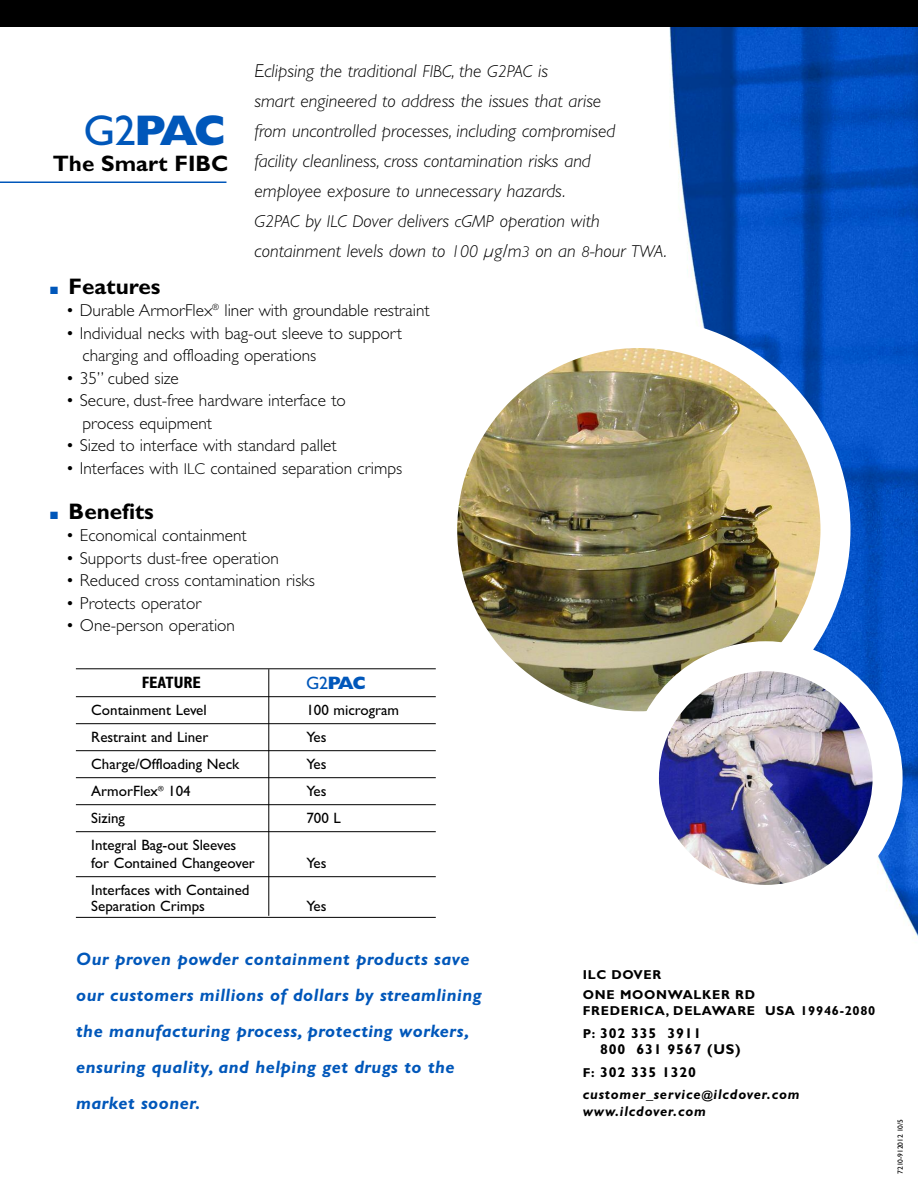
<style>
.page{position:relative;width:918px;height:1188px;background:#fff}
.page>*{position:absolute;margin:0;border:0;box-sizing:border-box;transform-origin:0 0}
.t1{font:800 43.05px "Gill Sans";color:#0057ba}
.t2{font:700 22.5px "Gill Sans";color:#000}
.t3{font:700 22.35px "Gill Sans";color:#000}
.t4{font:italic 300 18.75px/30px "Gill Sans";color:#000}
.t5{font:italic 700 18px/36px "Gill Sans";letter-spacing:.025em;color:#0057ba}
.t6{font:800 18px "Gill Sans";color:#0057ba}
.t7{font:300 17.25px/22.5px "Gill Sans";color:#000}
.t8{font:700 condensed 16.5px "Gill Sans";color:#000}
.t9{font:15px/18px "Gill Sans";color:#000}
.t10{font:italic 700 14.25px/22.5px "Gill Sans";letter-spacing:.055em;color:#000}
.t11{font:700 14.25px/16.5px "Gill Sans";letter-spacing:.055em;color:#000}
.t12{font:700 12.9px/19.5px "Gill Sans";letter-spacing:.055em;color:#000}
.t13{font:7.5px "Gill Sans";letter-spacing:-.01em;color:#000}
.s1{font-weight:400}
.s2{font-size:17.25px}
.s3{font-size:15.75px}
.s4{color:#0057ba}
.s5{font-size:12.9px}
.s6{font-style:normal;font-size:12.9px}
.s7{font-style:normal}
.s8{font-size:11.7px}
</style>
<div class="page">
<img style="left:39px;top:27px;width:879px;height:911px">
<div style="left:0;top:0;width:918px;height:27px;background:#000"></div>
<hr style="left:76px;top:669px;width:360px;height:1px;background:#000">
<hr style="left:76px;top:696px;width:360px;height:1px;background:#000">
<hr style="left:76px;top:723px;width:360px;height:1px;background:#000">
<hr style="left:76px;top:750px;width:360px;height:1px;background:#000">
<hr style="left:76px;top:777px;width:360px;height:1px;background:#000">
<hr style="left:76px;top:804px;width:360px;height:1px;background:#000">
<hr style="left:76px;top:831px;width:360px;height:1px;background:#000">
<hr style="left:76px;top:876px;width:360px;height:1px;background:#000">
<hr style="left:76px;top:917px;width:360px;height:1px;background:#000">
<hr style="left:269px;top:669px;width:1px;height:247px;background:#000">
<img style="left:427px;top:318px;width:423px;height:423px">
<img style="left:629px;top:641px;width:274px;height:274px">
<hr style="left:0;top:182px;width:226px;height:1px;background:#0057ba">
<h1 class="t1" style="left:84px;top:114px;width:144px"><span class="s1">G2</span>PAC</h1>
<p class="t3" style="left:53px;top:155px;width:177px">The Smart FIBC</p>
<p class="t4" style="left:254px;top:57px;width:414px">Eclipsing the traditional <span class="s2">FIBC</span>, the <span class="s2">G2PAC</span> is<br>smart engineered to address the issues that arise<br>from uncontrolled processes, including compromised<br>facility cleanliness, cross contamination risks and<br>employee exposure to unnecessary hazards.<br><span class="s2">G2PAC</span> by <span class="s2">ILC D</span>over delivers <span class="s2">cGMP</span> operation with containment levels down to <span class="s2">100</span> µg/m<span class="s3">3</span> on an <span class="s3">8</span>-hour <span class="s2">TWA</span>.</p>
<h2 class="t2" style="left:50px;top:277px;width:112px"><span class="s4">■</span> Features</h2>
<p class="t7" style="left:66px;top:301px;width:365px">• Durable ArmorFlex<sup>®</sup> liner with groundable restraint</p>
<p class="t7" style="left:83px;top:323px;width:321px;text-indent:-17px">• Individual necks with bag-out sleeve to support charging and offloading operations</p>
<p class="t7" style="left:66px;top:368px;width:114px">• 35” cubed size</p>
<p class="t7" style="left:83px;top:391px;width:265px;text-indent:-17px">• Secure, dust-free hardware interface to process equipment</p>
<p class="t7" style="left:66px;top:436px;width:272px">• Sized to interface with standard pallet</p>
<p class="t7" style="left:66px;top:458px;width:338px">• Interfaces with <span class="s3">ILC</span> contained separation crimps</p>
<h2 class="t2" style="left:50px;top:502px;width:105px"><span class="s4">■</span> Benefits</h2>
<p class="t7" style="left:66px;top:526px;width:182px">• Economical containment</p>
<p class="t7" style="left:66px;top:548px;width:214px">• Supports dust-free operation</p>
<p class="t7" style="left:66px;top:571px;width:251px">• Reduced cross contamination risks</p>
<p class="t7" style="left:66px;top:593px;width:137px">• Protects operator</p>
<p class="t7" style="left:66px;top:616px;width:171px">• One-person operation</p>
<p class="t8" style="left:142px;top:676px;width:61px">FEATURE</p>
<p class="t6" style="left:306px;top:676px;width:61px"><span class="s1">G2</span>PAC</p>
<p class="t9" style="left:91px;top:701px;width:117px">Containment Level</p>
<p class="t9" style="left:306px;top:701px;width:94px">100 microgram</p>
<p class="t9" style="left:91px;top:728px;width:119px">Restraint and Liner</p>
<p class="t9" style="left:306px;top:728px;width:22px">Yes</p>
<p class="t9" style="left:91px;top:755px;width:150px">Charge/Offloading Neck</p>
<p class="t9" style="left:306px;top:755px;width:22px">Yes</p>
<p class="t9" style="left:91px;top:782px;width:101px">ArmorFlex<sup>®</sup> 104</p>
<p class="t9" style="left:306px;top:782px;width:22px">Yes</p>
<p class="t9" style="left:91px;top:809px;width:35px">Sizing</p>
<p class="t9" style="left:306px;top:809px;width:36px">700 L</p>
<p class="t9" style="left:91px;top:836px;width:165px">Integral Bag-out Sleeves for Contained Changeover</p>
<p class="t9" style="left:306px;top:854px;width:22px">Yes</p>
<p class="t9" style="left:91px;top:882px;width:160px;line-height:16.5px">Interfaces with Contained<br>Separation Crimps</p>
<p class="t9" style="left:306px;top:897px;width:22px">Yes</p>
<p class="t5" style="left:76px;top:942px;width:407px">Our proven powder containment products save our customers millions of dollars by streamlining the manufacturing process, protecting workers, ensuring quality, and helping get drugs to the market sooner.</p>
<p class="t12" style="left:583px;top:966px;width:174px">ILC DOVER<br>ONE MOONWALKER RD</p>
<p class="t12" style="left:583px;top:1002px;width:294px">FREDERICA, DELAWARE USA 19946-2080</p>
<p class="t11" style="left:600px;top:1026px;width:142px;text-indent:-17px"><span class="s5">P:</span> 302 335 3911<br>800 631 9567 (US)</p>
<p class="t10" style="left:583px;top:1062px;width:218px"><span class="s6">F:</span> <span class="s7">302 335 1320 </span>customer_service<span class="s8">@</span>ilcdover.com</p>
<p class="t10" style="left:583px;top:1101px;width:125px">www.ilcdover.com</p>
<p class="t13" style="left:896px;top:1174px;width:56px;rotate:-90deg">7210-912012 10/5</p>
</div>
